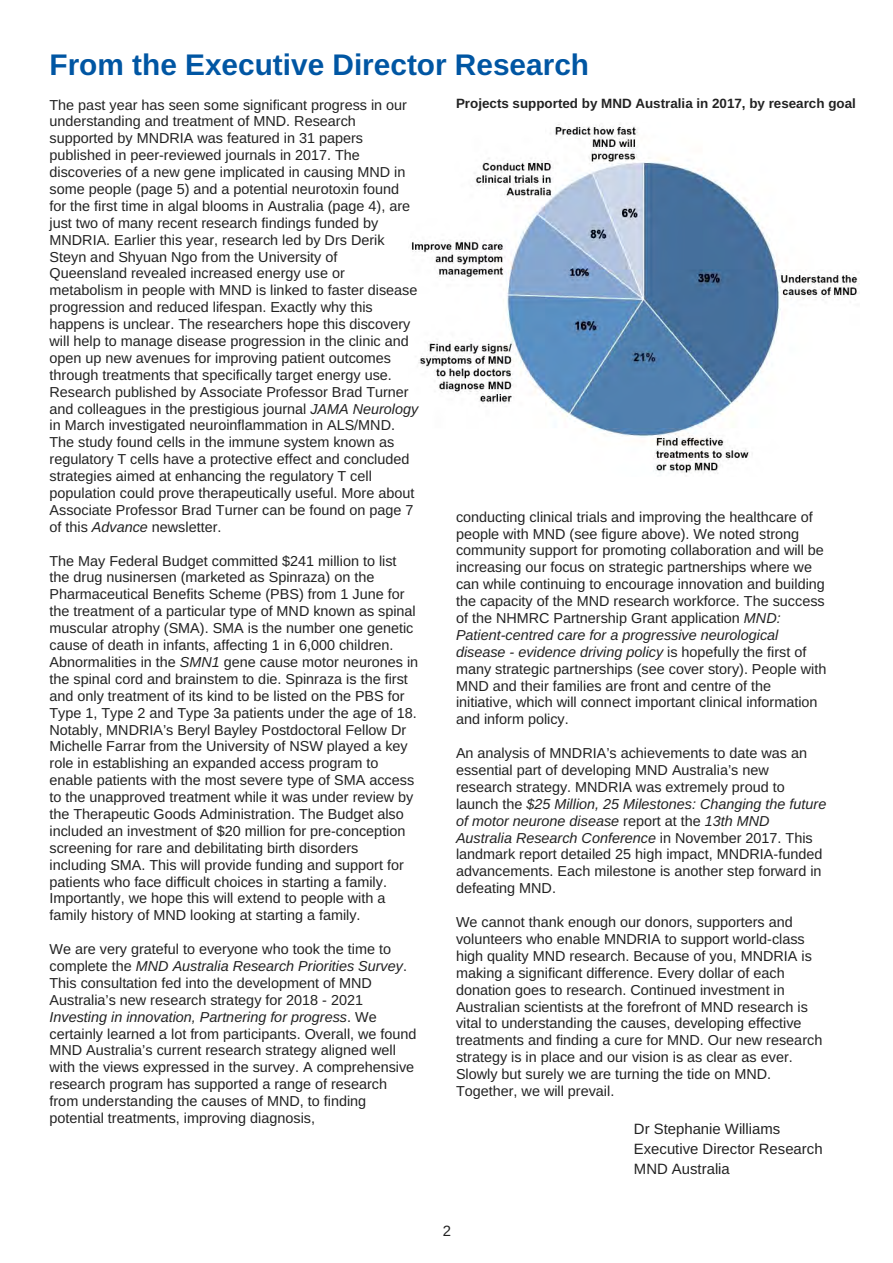
<style>
.page{position:relative;width:893px;height:1263px;background:#fff}
.page>*{position:absolute;margin:0;border:0;box-sizing:border-box;transform-origin:0 0}
.t1{font:700 29.85px "Arimo";color:#0056a3}
.t2{font:14.85px/20.2px "Arimo";color:#222}
.t3{font:14.4px/17px "Arimo";color:#222}
.t4{font:700 13.35px "Arimo";color:#222}
.s1{font-style:italic}
</style>
<div class="page">
<img style="left:411px;top:124px;width:449px;height:350px">
<h1 class="t1" style="left:50px;top:48px;width:541px">From the Executive Director Research</h1>
<p class="t3" style="left:50px;top:96px;width:370px">The past year has seen some significant progress in our understanding and treatment of MND. Research supported by MNDRIA was featured in 31 papers published in peer-reviewed journals in 2017. The discoveries of a new gene implicated in causing MND in some people (page 5) and a potential neurotoxin found for the first time in algal blooms in Australia (page 4), are just two of many recent research findings funded by MNDRIA. Earlier this year, research led by Drs Derik Steyn and Shyuan Ngo from the University of Queensland revealed increased energy use or metabolism in people with MND is linked to faster disease progression and reduced lifespan. Exactly why this happens is unclear. The researchers hope this discovery will help to manage disease progression in the clinic and open up new avenues for improving patient outcomes through treatments that specifically target energy use.<br>Research published by Associate Professor Brad Turner and colleagues in the prestigious journal <span class="s1">JAMA Neurology </span>in March investigated neuroinflammation in ALS/MND.<br>The study found cells in the immune system known as regulatory T cells have a protective effect and concluded strategies aimed at enhancing the regulatory T cell population could prove therapeutically useful. More about Associate Professor Brad Turner can be found on page 7 of this <span class="s1">Advance</span> newsletter.</p>
<p class="t3" style="left:50px;top:552px;width:370px">The May Federal Budget committed $241 million to list the drug nusinersen (marketed as Spinraza) on the Pharmaceutical Benefits Scheme (PBS) from 1 June for the treatment of a particular type of MND known as spinal muscular atrophy (SMA). SMA is the number one genetic cause of death in infants, affecting 1 in 6,000 children.<br>Abnormalities in the <span class="s1">SMN1</span> gene cause motor neurones in the spinal cord and brainstem to die. Spinraza is the first and only treatment of its kind to be listed on the PBS for Type 1, Type 2 and Type 3a patients under the age of 18.<br>Notably, MNDRIA’s Beryl Bayley Postdoctoral Fellow Dr Michelle Farrar from the University of NSW played a key role in establishing an expanded access program to enable patients with the most severe type of SMA access to the unapproved treatment while it was under review by the Therapeutic Goods Administration. The Budget also included an investment of $20 million for pre-conception screening for rare and debilitating birth disorders including SMA. This will provide funding and support for patients who face difficult choices in starting a family.<br>Importantly, we hope this will extend to people with a family history of MND looking at starting a family.</p>
<p class="t3" style="left:50px;top:940px;width:369px">We are very grateful to everyone who took the time to complete the <span class="s1">MND Australia Research Priorities Survey</span>.<br>This consultation fed into the development of MND Australia’s new research strategy for 2018 - 2021<br><span class="s1">Investing in innovation, Partnering for progress</span>. We certainly learned a lot from participants. Overall, we found MND Australia’s current research strategy aligned well with the views expressed in the survey. A comprehensive research program has supported a range of research from understanding the causes of MND, to finding potential treatments, improving diagnosis,</p>
<p class="t4" style="left:456px;top:96px;width:401px">Projects supported by MND Australia in 2017, by research goal</p>
<p class="t3" style="left:456px;top:508px;width:372px">conducting clinical trials and improving the healthcare of people with MND (see figure above). We noted strong community support for promoting collaboration and will be increasing our focus on strategic partnerships where we can while continuing to encourage innovation and building the capacity of the MND research workforce. The success of the NHMRC Partnership Grant application <span class="s1">MND:<br>Patient-centred care for a progressive neurological disease - evidence driving policy</span> is hopefully the first of many strategic partnerships (see cover story). People with MND and their families are front and centre of the initiative, which will connect important clinical information and inform policy.</p>
<p class="t3" style="left:456px;top:745px;width:372px">An analysis of MNDRIA’s achievements to date was an essential part of developing MND Australia’s new research strategy. MNDRIA was extremely proud to launch the <span class="s1">$25 Million, 25 Milestones: Changing the future of motor neurone disease</span> report at the <span class="s1">13th MND Australia Research Conference</span> in November 2017. This landmark report detailed 25 high impact, MNDRIA-funded advancements. Each milestone is another step forward in defeating MND.</p>
<p class="t3" style="left:456px;top:913px;width:368px">We cannot thank enough our donors, supporters and volunteers who enable MNDRIA to support world-class high quality MND research. Because of you, MNDRIA is making a significant difference. Every dollar of each donation goes to research. Continued investment in Australian scientists at the forefront of MND research is vital to understanding the causes, developing effective treatments and finding a cure for MND. Our new research strategy is in place and our vision is as clear as ever.<br>Slowly but surely we are turning the tide on MND.<br>Together, we will prevail.</p>
<p class="t2" style="left:443px;top:1221px;width:10px">2</p>
<p class="t2" style="left:634px;top:1119px;width:190px">Dr Stephanie Williams<br>Executive Director Research<br>MND Australia</p>
</div>
